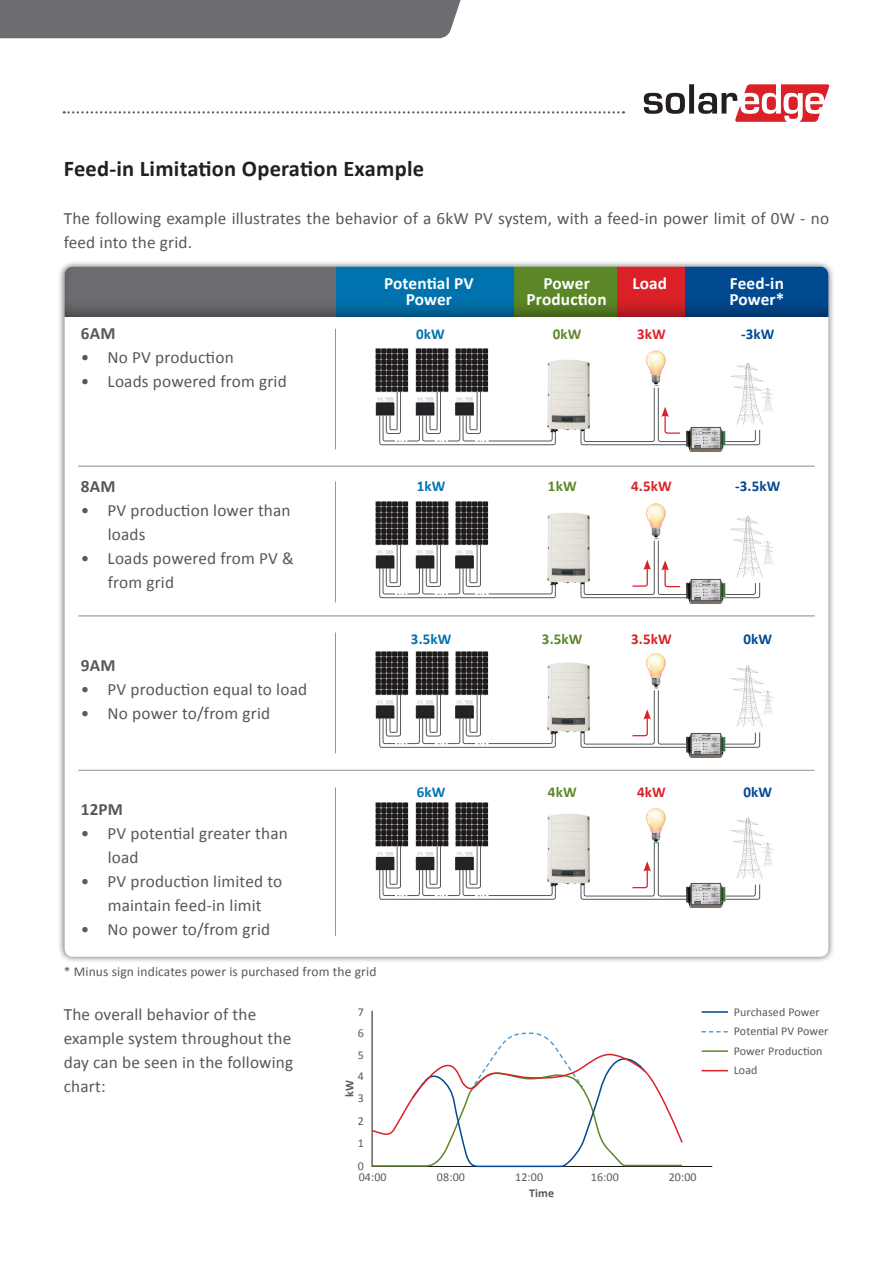
<style>
.page{position:relative;width:893px;height:1263px;background:#fff}
.page>*{position:absolute;margin:0;border:0;box-sizing:border-box;transform-origin:0 0}
.t1{font:700 22.5px "Calibri";letter-spacing:.01em;color:#231f20}
.t2{font:17.25px/24px "Calibri";letter-spacing:.01em;color:#57585a}
.t3{font:700 17.25px/16.5px "Calibri";letter-spacing:.01em;color:#fff;text-align:center}
.t4{font:700 17.25px "Calibri";letter-spacing:.01em;color:#57585a}
.t5{font:700 15px "Calibri";letter-spacing:.01em;color:#014990}
.t6{font:700 15px "Calibri";letter-spacing:.01em;color:#da2128}
.t7{font:700 15px "Calibri";letter-spacing:.01em;color:#5c8727}
.t8{font:700 15px "Calibri";letter-spacing:.01em;color:#0073ae}
.t9{font:13.5px "Calibri";letter-spacing:.01em;color:#57585a}
.t10{font:12px "Calibri";letter-spacing:.01em;color:#57585a}
.t11{font:700 12px "Calibri";letter-spacing:.01em;color:#57585a}
</style>
<div class="page">
<svg style="left:644px;top:84px;width:186px;height:38px"></svg>
<svg style="left:64px;top:111px;width:560px;height:2px"></svg>
<div style="left:0;top:0;width:461px;height:38px;background:#6c6d70"></div>
<div style="left:58px;top:260px;width:777px;height:703px;background:#231f20;opacity:.69"></div>
<div style="left:65px;top:267px;width:763px;height:690px;background:#fff;border-radius:9px"></div>
<div style="left:65px;top:267px;width:763px;height:50px;background:#231f20;opacity:.75"></div>
<hr style="left:79px;top:465px;width:735px;height:2px;background:#939598">
<hr style="left:79px;top:615px;width:735px;height:1px;background:#939598">
<hr style="left:79px;top:770px;width:735px;height:1px;background:#939598">
<hr style="left:335px;top:329px;width:1px;height:120px;background:#939598">
<hr style="left:335px;top:482px;width:1px;height:120px;background:#939598">
<hr style="left:335px;top:633px;width:1px;height:120px;background:#939598">
<hr style="left:335px;top:788px;width:1px;height:148px;background:#939598">
<hr style="left:702px;top:1011px;width:26px;height:2px;background:#014990">
<hr style="left:702px;top:1050px;width:26px;height:2px;background:#5c8727">
<svg style="left:713px;top:1070px;width:15px;height:1px"></svg>
<svg style="left:371px;top:1032px;width:313px;height:136px"></svg>
<img style="left:375px;top:348px;width:114px;height:68px">
<svg style="left:379px;top:391px;width:177px;height:55px"></svg>
<svg style="left:728px;top:363px;width:46px;height:83px"></svg>
<svg style="left:580px;top:350px;width:105px;height:96px"></svg>
<img style="left:542px;top:350px;width:50px;height:83px">
<img style="left:375px;top:501px;width:114px;height:68px">
<svg style="left:379px;top:544px;width:177px;height:55px"></svg>
<svg style="left:728px;top:516px;width:46px;height:83px"></svg>
<svg style="left:580px;top:503px;width:105px;height:96px"></svg>
<img style="left:542px;top:503px;width:50px;height:83px">
<img style="left:375px;top:651px;width:114px;height:68px">
<svg style="left:379px;top:693px;width:177px;height:55px"></svg>
<svg style="left:728px;top:666px;width:46px;height:82px"></svg>
<svg style="left:580px;top:653px;width:105px;height:95px"></svg>
<img style="left:542px;top:653px;width:50px;height:82px">
<img style="left:375px;top:802px;width:114px;height:69px">
<svg style="left:379px;top:845px;width:177px;height:55px"></svg>
<svg style="left:580px;top:808px;width:105px;height:92px"></svg>
<svg style="left:728px;top:817px;width:46px;height:83px"></svg>
<img style="left:542px;top:808px;width:50px;height:79px">
<img style="left:685px;top:427px;width:43px;height:25px">
<img style="left:685px;top:579px;width:43px;height:25px">
<img style="left:685px;top:733px;width:43px;height:25px">
<img style="left:685px;top:883px;width:43px;height:25px">
<p class="t1" style="left:64px;top:154px;width:362px">Feed i n- Limitation Operation Example</p>
<p class="t2" style="left:64px;top:206px;width:767px">The following example illustrates the behavior of 6a kW PV system, with a feed i n- power limit of W0 - no feed into the grid.</p>
<p class="t4" style="left:81px;top:322px;width:36px">6AM</p>
<p class="t2" style="left:108px;top:345px;width:128px">No PV production</p>
<p class="t2" style="left:81px;top:345px;width:10px">•</p>
<p class="t2" style="left:81px;top:369px;width:10px">•</p>
<p class="t2" style="left:108px;top:369px;width:181px">Loads powered from grid</p>
<p class="t3" style="left:384px;top:275px;width:91px">Potential PV<br>Power</p>
<p class="t3" style="left:527px;top:275px;width:82px">Power<br>Production</p>
<p class="t3" style="left:729px;top:275px;width:57px;text-align:left">Feed i n-<br>Power*</p>
<p class="t3" style="left:632px;top:275px;width:36px">Load</p>
<p class="t8" style="left:416px;top:324px;width:30px">0kW</p>
<p class="t7" style="left:553px;top:324px;width:30px">0kW</p>
<p class="t6" style="left:637px;top:324px;width:30px">3kW</p>
<p class="t5" style="left:741px;top:324px;width:35px">-3kW</p>
<p class="t4" style="left:81px;top:475px;width:36px">8AM</p>
<p class="t2" style="left:108px;top:498px;width:185px">PV production lower than</p>
<p class="t2" style="left:81px;top:498px;width:10px">•</p>
<p class="t2" style="left:81px;top:546px;width:10px">•</p>
<p class="t2" style="left:108px;top:522px;width:39px">loads</p>
<p class="t2" style="left:108px;top:546px;width:188px">Loads powered from PV &amp;</p>
<p class="t2" style="left:108px;top:570px;width:68px">from grid</p>
<p class="t4" style="left:81px;top:654px;width:36px">9AM</p>
<p class="t2" style="left:108px;top:677px;width:201px">PV production equal to load</p>
<p class="t2" style="left:81px;top:677px;width:10px">•</p>
<p class="t2" style="left:81px;top:701px;width:10px">•</p>
<p class="t2" style="left:108px;top:701px;width:164px">No power to/from grid</p>
<p class="t4" style="left:81px;top:798px;width:44px">12PM</p>
<p class="t2" style="left:108px;top:821px;width:182px">PV potential greater than</p>
<p class="t2" style="left:81px;top:821px;width:10px">•</p>
<p class="t2" style="left:81px;top:869px;width:10px">•</p>
<p class="t2" style="left:81px;top:917px;width:10px">•</p>
<p class="t2" style="left:108px;top:845px;width:32px">load</p>
<p class="t2" style="left:108px;top:869px;width:176px">PV production limited to</p>
<p class="t2" style="left:108px;top:893px;width:155px">maintain feed i n- limit</p>
<p class="t2" style="left:108px;top:917px;width:164px">No power to/from grid</p>
<p class="t9" style="left:64px;top:963px;width:314px">* Minus sign indicates power is purchased from the grid</p>
<p class="t2" style="left:64px;top:1002px;width:231px">The overall behavior of the example system throughout the day can be seen in the following chart:</p>
<p class="t10" style="left:358px;top:1004px;width:8px">7</p>
<p class="t10" style="left:358px;top:1025px;width:8px">6</p>
<p class="t10" style="left:358px;top:1047px;width:8px">5</p>
<p class="t10" style="left:358px;top:1069px;width:8px">4</p>
<p class="t11" style="left:342px;top:1096px;width:18px;rotate:-90deg">kW</p>
<p class="t10" style="left:358px;top:1091px;width:8px">3</p>
<p class="t10" style="left:358px;top:1114px;width:8px">2</p>
<p class="t10" style="left:358px;top:1136px;width:8px">1</p>
<p class="t10" style="left:358px;top:1158px;width:8px">0</p>
<p class="t8" style="left:417px;top:477px;width:30px">1kW</p>
<p class="t8" style="left:411px;top:629px;width:42px">3.5kW</p>
<p class="t8" style="left:417px;top:782px;width:30px">6kW</p>
<p class="t7" style="left:548px;top:477px;width:30px">1kW</p>
<p class="t6" style="left:631px;top:477px;width:42px">4.5kW</p>
<p class="t5" style="left:735px;top:477px;width:47px">-3.5kW</p>
<p class="t7" style="left:542px;top:629px;width:42px">3.5kW</p>
<p class="t6" style="left:631px;top:629px;width:42px">3.5kW</p>
<p class="t5" style="left:743px;top:629px;width:30px">0kW</p>
<p class="t7" style="left:548px;top:782px;width:30px">4kW</p>
<p class="t6" style="left:637px;top:782px;width:30px">4kW</p>
<p class="t5" style="left:743px;top:782px;width:30px">0kW</p>
<p class="t10" style="left:734px;top:1004px;width:87px">Purchased Power</p>
<p class="t10" style="left:734px;top:1023px;width:96px">Potential PV Power</p>
<p class="t10" style="left:734px;top:1043px;width:90px">Power Production</p>
<p class="t10" style="left:734px;top:1062px;width:25px">Load</p>
<p class="t10" style="left:359px;top:1169px;width:30px">04:00</p>
<p class="t10" style="left:437px;top:1169px;width:30px">08:00</p>
<p class="t10" style="left:515px;top:1169px;width:30px">12:00</p>
<p class="t11" style="left:529px;top:1185px;width:27px">Time</p>
<p class="t10" style="left:591px;top:1169px;width:30px">16:00</p>
<p class="t10" style="left:669px;top:1169px;width:30px">20:00</p>
</div>
